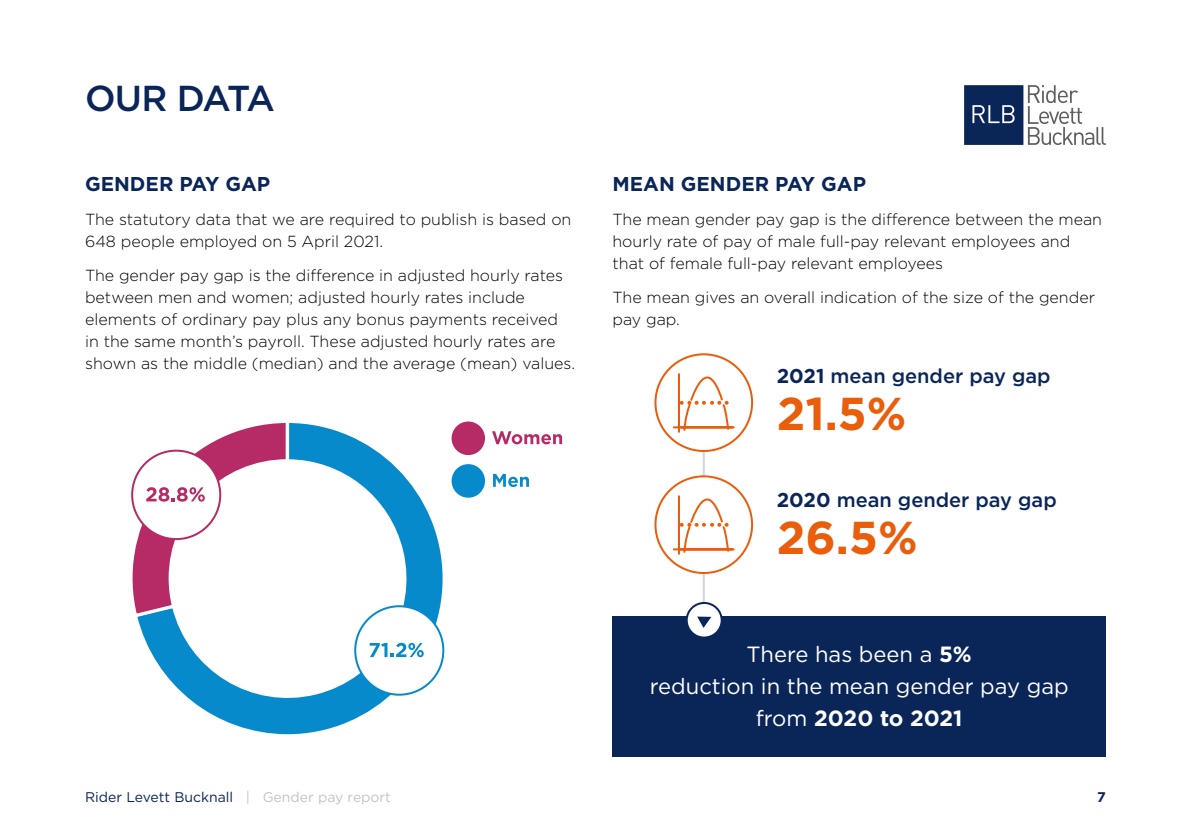
<style>
.page{position:relative;width:1191px;height:840px;background:#fff}
.page>*{position:absolute;margin:0;border:0;box-sizing:border-box;transform-origin:0 0}
.t1{font:700 46px "Gotham";color:#ea5d0a}
.t2{font:500 36px "Gotham";letter-spacing:-.07em;color:#0a2558}
.t3{font:22px/32px "Gotham";color:#fff;text-align:center}
.t4{font:500 20px "Gotham";color:#0a2558}
.t5{font:700 20px "Gotham";color:#0a2558}
.t6{font:300 16px/22px "Gotham";color:#000}
.t7{font:14px "Gotham";color:#0a2558}
.t8{font:700 14px "Gotham";color:#0a2558}
.s1{font-weight:700}
.s2{color:#c3c5c5}
</style>
<div class="page">
<hr style="left:703px;top:416px;width:2px;height:204px;background:#d2d3e5">
<div style="left:612px;top:615px;width:494px;height:140px;background:#0a2558"></div>
<div style="left:655px;top:354px;width:97px;height:96px;background:#fff;border-radius:50%"></div>
<div style="left:654px;top:353px;width:99px;height:98px;border:2px solid #ea5d0a;border-radius:50%"></div>
<svg style="left:672px;top:373px;width:63px;height:60px"></svg>
<svg style="left:686px;top:602px;width:36px;height:35px"></svg>
<div style="left:685px;top:601px;width:38px;height:37px;border:2px solid #0a2558;border-radius:50%"></div>
<svg style="left:697px;top:616px;width:14px;height:11px"></svg>
<svg style="left:137px;top:423px;width:308px;height:312px"></svg>
<div style="left:451px;top:421px;width:34px;height:34px;background:#b62b65;border-radius:50%"></div>
<svg style="left:492px;top:431px;width:70px;height:13px"></svg>
<div style="left:451px;top:464px;width:34px;height:33px;background:#078acc;border-radius:50%"></div>
<svg style="left:493px;top:473px;width:36px;height:13px"></svg>
<svg style="left:131px;top:423px;width:159px;height:195px"></svg>
<div style="left:355px;top:606px;width:88px;height:88px;background:#fff;border-radius:50%"></div>
<div style="left:354px;top:605px;width:90px;height:90px;border:2px solid #078acc;border-radius:50%"></div>
<svg style="left:370px;top:642px;width:54px;height:14px"></svg>
<div style="left:655px;top:476px;width:97px;height:96px;background:#fff;border-radius:50%"></div>
<div style="left:654px;top:475px;width:99px;height:98px;border:2px solid #ea5d0a;border-radius:50%"></div>
<svg style="left:672px;top:495px;width:63px;height:60px"></svg>
<svg style="left:964px;top:85px;width:142px;height:60px"></svg>
<h2 class="t2" style="left:85px;top:83px;width:191px">OUR DATA</h2>
<p class="t5" style="left:85px;top:176px;width:187px">GENDER PAY GAP</p>
<p class="t6" style="left:85px;top:209px;width:488px">The statutory data that we are required to publish is based on<br>648 people employed on 5 April 2021.</p>
<p class="t6" style="left:85px;top:265px;width:491px">The gender pay gap is the difference in adjusted hourly rates between men and women; adjusted hourly rates include elements of ordinary pay plus any bonus payments received in the same month’s payroll. These adjusted hourly rates are shown as the middle (median) and the average (mean) values.</p>
<p class="t5" style="left:612px;top:176px;width:255px">MEAN GENDER PAY GAP</p>
<p class="t6" style="left:612px;top:209px;width:491px">The mean gender pay gap is the difference between the mean hourly rate of pay of male full-pay relevant employees and that of female full-pay relevant employees</p>
<p class="t6" style="left:612px;top:287px;width:484px">The mean gives an overall indication of the size of the gender pay gap.</p>
<p class="t4" style="left:776px;top:367px;width:275px"><span class="s1">2021</span> mean gender pay gap</p>
<h1 class="t1" style="left:776px;top:396px;width:131px">21.5%</h1>
<p class="t4" style="left:776px;top:490px;width:281px"><span class="s1">2020</span> mean gender pay gap</p>
<h1 class="t1" style="left:776px;top:519px;width:142px">26.5%</h1>
<h3 class="t3" style="left:649px;top:638px;width:420px">There has been a <span class="s1">5%<br></span>reduction in the mean gender pay gap from <span class="s1">2020 to 2021</span></h3>
<p class="t7" style="left:85px;top:790px;width:307px">Rider Levett Bucknall <span class="s2">| Gender pay report</span></p>
<p class="t8" style="left:1097px;top:791px;width:10px">7</p>
</div>
